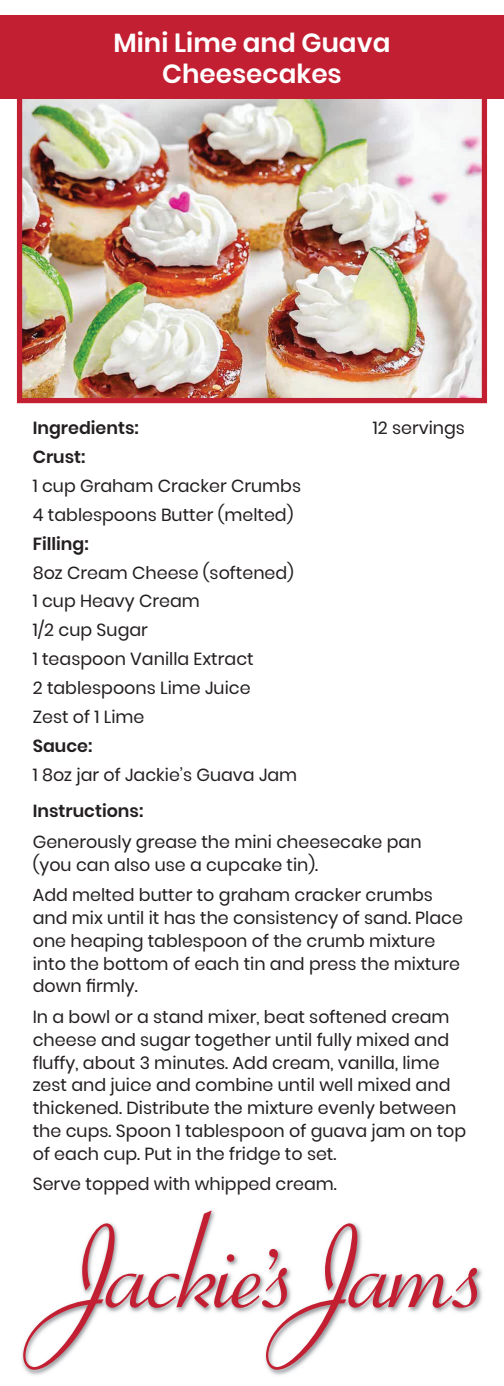
<style>
.page{position:relative;width:504px;height:1386px;background:#fff}
.page>*{position:absolute;margin:0;border:0;box-sizing:border-box;transform-origin:0 0}
.t1{font:600 26.25px/31.5px "Poppins";color:#fff;text-align:center}
.t2{font:17.5px/22.8px "Poppins";color:#231f20}
.t3{font:600 17.5px "Poppins";color:#231f20}
</style>
<div class="page">
<img style="left:23px;top:99px;width:458px;height:298px">
<div style="left:17px;top:16px;width:470px;height:387px;border:5px solid #c31f32"></div>
<img style="left:21px;top:1210px;width:461px;height:165px">
<svg style="left:23px;top:1211px;width:454px;height:159px"></svg>
<div style="left:0;top:16px;width:504px;height:83px;background:#c31f32"></div>
<h1 class="t1" style="left:114px;top:27px;width:278px">Mini Lime and Guava<br>Cheesecakes</h1>
<p class="t3" style="left:33px;top:418px;width:107px">Ingredients:</p>
<p class="t2" style="left:373px;top:417px;width:94px">12 servings</p>
<p class="t3" style="left:33px;top:447px;width:54px">Crust:</p>
<p class="t2" style="left:33px;top:471px;width:270px;line-height:28.9px">1 cup Graham Cracker Crumbs<br>4 tablespoons Butter (melted)</p>
<p class="t3" style="left:33px;top:533px;width:57px">Filling:</p>
<p class="t2" style="left:33px;top:558px;width:263px;line-height:28.9px">8oz Cream Cheese (softened)<br>1 cup Heavy Cream<br>1/2 cup Sugar<br>1 teaspoon Vanilla Extract<br>2 tablespoons Lime Juice<br>Zest of 1 Lime</p>
<p class="t3" style="left:33px;top:736px;width:61px">Sauce:</p>
<p class="t2" style="left:33px;top:763px;width:266px">1 8oz jar of Jackie’s Guava Jam</p>
<p class="t3" style="left:33px;top:801px;width:112px">Instructions:</p>
<p class="t2" style="left:33px;top:831px;width:390px">Generously grease the mini cheesecake pan (you can also use a cupcake tin).</p>
<p class="t2" style="left:33px;top:884px;width:432px">Add melted butter to graham cracker crumbs and mix until it has the consistency of sand. Place one heaping tablespoon of the crumb mixture into the bottom of each tin and press the mixture down firmly.</p>
<p class="t2" style="left:33px;top:1006px;width:435px">In a bowl or a stand mixer, beat softened cream cheese and sugar together until fully mixed and fluffy, about 3 minutes. Add cream, vanilla, lime zest and juice and combine until well mixed and thickened. Distribute the mixture evenly between the cups. Spoon 1 tablespoon of guava jam on top of each cup. Put in the fridge to set.</p>
<p class="t2" style="left:33px;top:1173px;width:306px">Serve topped with whipped cream.</p>
</div>
